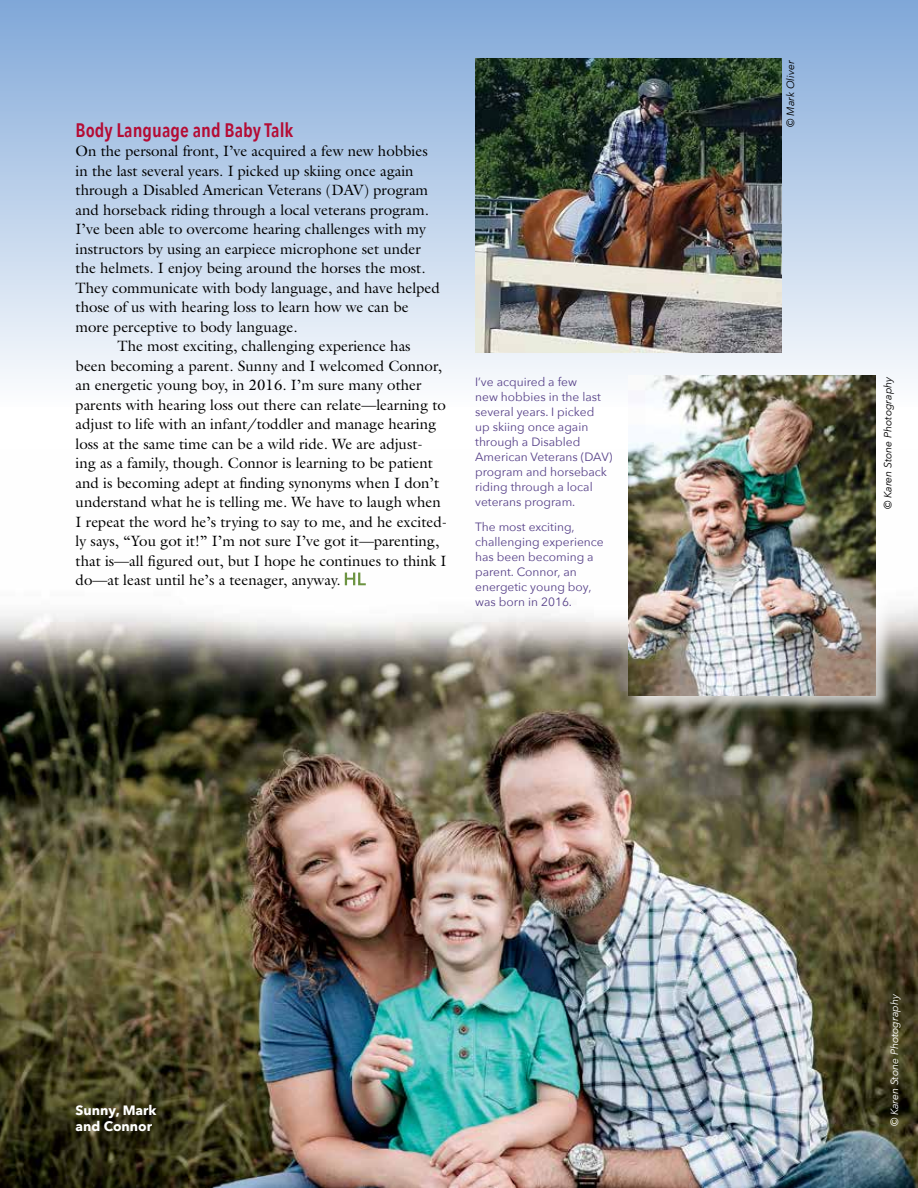
<style>
.page{position:relative;width:918px;height:1188px;background:#fff}
.page>*{position:absolute;margin:0;border:0;box-sizing:border-box;transform-origin:0 0}
.t1{font:600 19.5px "Avenir Next Condensed";color:#b50b34}
.t2{font:15px "Galliard";color:#000}
.t3{font:700 13.5px/16.5px "Avenir Next";color:#fff}
.t4{font:12px/15px "Avenir Next";color:#564088}
.t5{font:italic 10.5px "Avenir Next";color:#000}
.t6{font:italic 10.5px "Avenir Next";color:#fff}
</style>
<div class="page">
<div style="left:0;top:0;width:918px;height:407px;background:linear-gradient(to bottom,#7fa7d7,#fdfefe)"></div>
<img style="left:0;top:572px;width:918px;height:616px">
<svg style="left:345px;top:573px;width:21px;height:12px"></svg>
<img style="left:475px;top:59px;width:306px;height:294px">
<div style="left:627px;top:374px;width:267px;height:340px;background:#fff;opacity:.75"></div>
<img style="left:628px;top:375px;width:248px;height:321px">
<h1 class="t1" style="left:76px;top:113px;width:219px">Body Language and Baby Talk</h1>
<p class="t2" style="left:76px;top:142px;width:354px">On the personal front, I’ve acquired a few new hobbies</p>
<p class="t2" style="left:76px;top:161px;width:340px">in the last several years. I picked up skiing once again</p>
<p class="t2" style="left:76px;top:181px;width:354px">through a Disabled American Veterans (DAV) program</p>
<p class="t2" style="left:76px;top:200px;width:355px">and horseback riding through a local veterans program.</p>
<p class="t2" style="left:76px;top:220px;width:352px">I’ve been able to overcome hearing challenges with my</p>
<p class="t2" style="left:76px;top:239px;width:347px">instructors by using an earpiece microphone set under</p>
<p class="t2" style="left:76px;top:259px;width:351px">the helmets. I enjoy being around the horses the most.</p>
<p class="t2" style="left:76px;top:278px;width:366px">They communicate with body language, and have helped</p>
<p class="t2" style="left:76px;top:298px;width:335px">those of us with hearing loss to learn how we can be</p>
<p class="t2" style="left:76px;top:317px;width:223px">more perceptive to body language.</p>
<p class="t2" style="left:118px;top:337px;width:295px">The most exciting, challenging experience has</p>
<p class="t2" style="left:76px;top:356px;width:368px">been becoming a parent. Sunny and I welcomed Connor,</p>
<p class="t2" style="left:76px;top:376px;width:347px">an energetic young boy, in 2016. I’m sure many other</p>
<p class="t2" style="left:76px;top:395px;width:372px">parents with hearing loss out there can relate—learning to</p>
<p class="t2" style="left:76px;top:415px;width:362px">adjust to life with an infant/toddler and manage hearing</p>
<p class="t2" style="left:76px;top:434px;width:349px">loss at the same time can be a wild ride. We are adjust-</p>
<p class="t2" style="left:76px;top:454px;width:359px">ing as a family, though. Connor is learning to be patient</p>
<p class="t2" style="left:76px;top:473px;width:365px">and is becoming adept at finding synonyms when I don’t</p>
<p class="t2" style="left:76px;top:493px;width:367px">understand what he is telling me. We have to laugh when</p>
<p class="t2" style="left:76px;top:512px;width:373px">I repeat the word he’s trying to say to me, and he excited-</p>
<p class="t2" style="left:76px;top:532px;width:365px">ly says, “You got it!” I’m not sure I’ve got it—parenting,</p>
<p class="t2" style="left:76px;top:551px;width:372px">that is—all figured out, but I hope he continues to think I</p>
<p class="t2" style="left:76px;top:571px;width:267px">do—at least until he’s a teenager, anyway.</p>
<p class="t4" style="left:475px;top:373px;width:139px">I’ve acquired a few<br>new hobbies in the last several years. I picked<br>up skiing once again through a Disabled<br>American Veterans (DAV) program and horseback riding through a local veterans program.</p>
<p class="t4" style="left:475px;top:519px;width:130px">The most exciting, challenging experience has been becoming a parent. Connor, an energetic young boy, was born in 2016.</p>
<p class="t3" style="left:76px;top:1101px;width:82px">Sunny, Mark and Connor</p>
<p class="t5" style="left:782px;top:127px;width:68px;rotate:-90deg">© Mark Oliver</p>
<p class="t5" style="left:879px;top:509px;width:134px;rotate:-90deg">© Karen Stone Photography</p>
<p class="t6" style="left:886px;top:1126px;width:134px;rotate:-90deg">© Karen Stone Photography</p>
</div>
